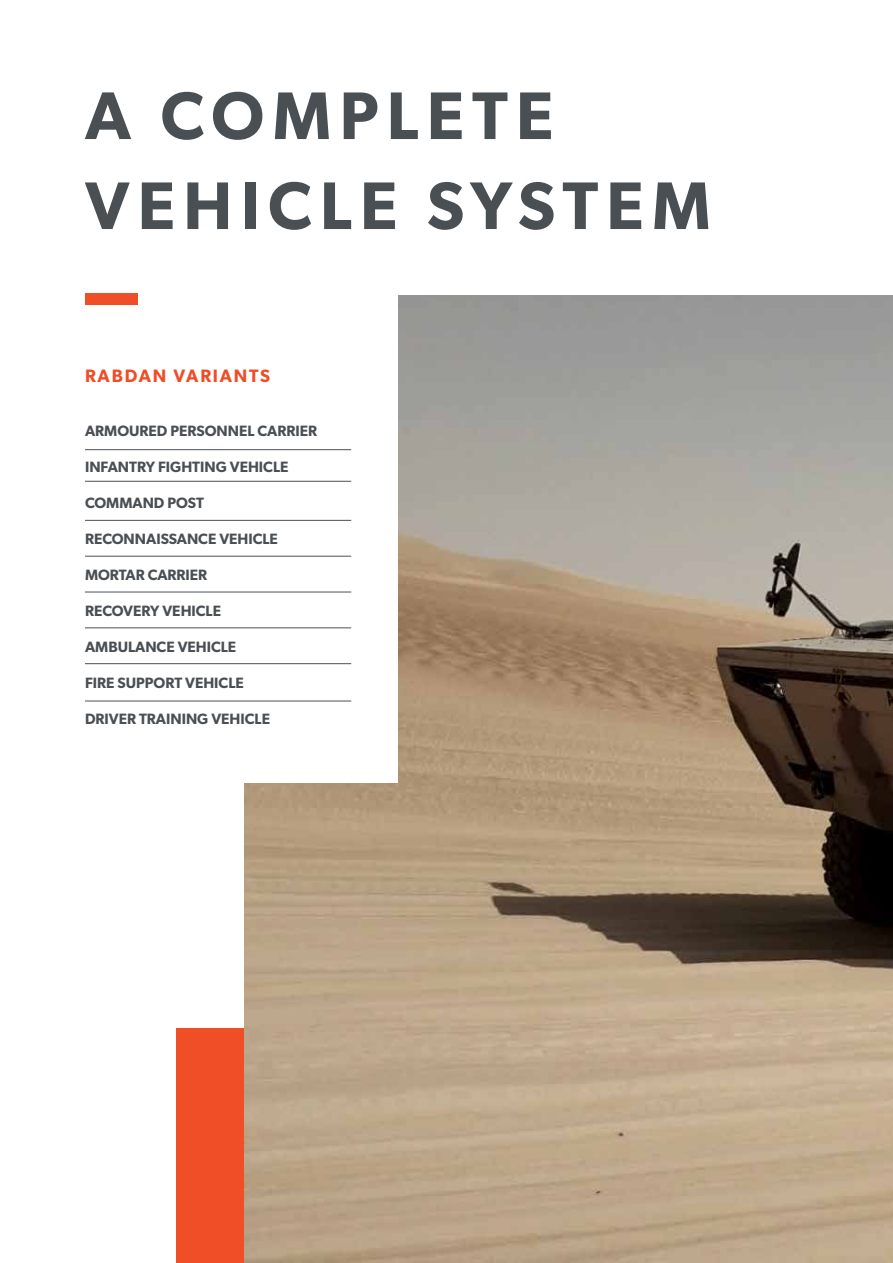
<style>
.page{position:relative;width:893px;height:1263px;background:#fff}
.page>*{position:absolute;margin:0;border:0;box-sizing:border-box;transform-origin:0 0}
.t1{font:600 67.5px/90px "Gibson";letter-spacing:.12em;color:#4a4f54}
.t2{font:600 18px "Gibson";letter-spacing:.1em;color:#f04c25}
.t3{font:600 15px "Gibson";color:#4a4f54}
</style>
<div class="page">
<div style="left:176px;top:1028px;width:309px;height:235px;background:#f04e26"></div>
<img style="left:244px;top:296px;width:649px;height:967px">
<div style="left:58px;top:286px;width:339px;height:497px;background:#fff"></div>
<div style="left:85px;top:293px;width:53px;height:12px;background:#f04e26"></div>
<hr style="left:85px;top:449px;width:266px;height:1px;background:#4b4f55">
<hr style="left:85px;top:481px;width:266px;height:1px;background:#4b4f55">
<hr style="left:85px;top:520px;width:266px;height:1px;background:#4b4f55">
<hr style="left:85px;top:556px;width:266px;height:1px;background:#4b4f55">
<hr style="left:85px;top:592px;width:266px;height:1px;background:#4b4f55">
<hr style="left:85px;top:628px;width:266px;height:1px;background:#4b4f55">
<hr style="left:85px;top:663px;width:266px;height:1px;background:#4b4f55">
<hr style="left:85px;top:701px;width:266px;height:1px;background:#4b4f55">
<h1 class="t1" style="left:85px;top:69px;width:627px">A COMPLETE<br>VEHICLE SYSTEM</h1>
<p class="t2" style="left:85px;top:365px;width:187px">RABDAN VARIANTS</p>
<p class="t3" style="left:85px;top:422px;width:233px">ARMOURED PERSONNEL CARRIER</p>
<p class="t3" style="left:85px;top:458px;width:205px">INFANTRY FIGHTING VEHICLE</p>
<p class="t3" style="left:85px;top:494px;width:120px">COMMAND POST</p>
<p class="t3" style="left:85px;top:530px;width:194px">RECONNAISSANCE VEHICLE</p>
<p class="t3" style="left:85px;top:566px;width:124px">MORTAR CARRIER</p>
<p class="t3" style="left:85px;top:602px;width:138px">RECOVERY VEHICLE</p>
<p class="t3" style="left:85px;top:638px;width:153px">AMBULANCE VEHICLE</p>
<p class="t3" style="left:85px;top:674px;width:160px">FIRE SUPPORT VEHICLE</p>
<p class="t3" style="left:85px;top:710px;width:186px">DRIVER TRAINING VEHICLE</p>
</div>
